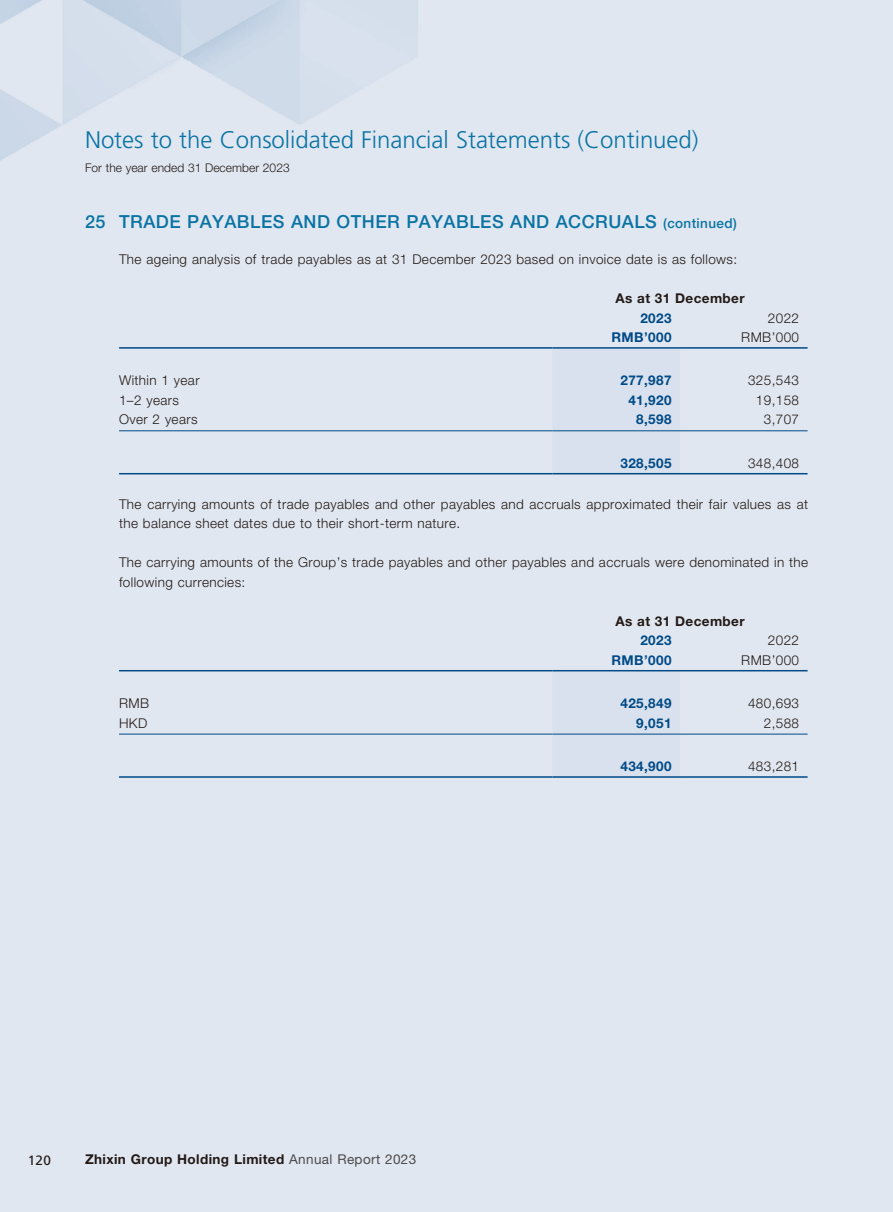
<style>
.page{position:relative;width:893px;height:1212px;background:#fff}
.page>*{position:absolute;margin:0;border:0;box-sizing:border-box;transform-origin:0 0}
.t1{font:300 24px "Frutiger LT Std";color:#0a73a4}
.t2{font:500 18px "Helvetica Neue LT Std";letter-spacing:.03em;color:#0a73a4}
.t3{font:300 13.5px/19.5px "Helvetica Neue LT Std";letter-spacing:.03em;color:#231916}
.t4{font:700 13.5px "Helvetica Neue LT Std";letter-spacing:.03em;color:#231916}
.t5{font:700 13.5px "Helvetica Neue LT Std";letter-spacing:.03em;color:#004a87}
.t6{font:13.5px "Frutiger LT Std";color:#231916}
.t7{font:300 12px "Helvetica Neue LT Std";letter-spacing:.005em;color:#231916}
.s1{font-size:13.5px}
.s2{font-weight:400;color:#4d4a4a}
</style>
<div class="page">
<div style="left:552px;top:349px;width:128px;height:124px;background:#d8e1ed"></div>
<hr style="left:119px;top:347px;width:433px;height:2px;background:#004a87">
<hr style="left:552px;top:347px;width:128px;height:2px;background:#004a87">
<hr style="left:680px;top:347px;width:128px;height:2px;background:#004a87">
<hr style="left:119px;top:430px;width:433px;height:1px;background:#004a87">
<hr style="left:552px;top:430px;width:128px;height:1px;background:#004a87">
<hr style="left:680px;top:430px;width:128px;height:1px;background:#004a87">
<hr style="left:119px;top:473px;width:433px;height:1px;background:#004a87">
<hr style="left:552px;top:473px;width:128px;height:1px;background:#004a87">
<hr style="left:680px;top:473px;width:128px;height:1px;background:#004a87">
<div style="left:552px;top:671px;width:128px;height:105px;background:#d8e1ed"></div>
<hr style="left:119px;top:670px;width:433px;height:1px;background:#004a87">
<hr style="left:552px;top:670px;width:128px;height:1px;background:#004a87">
<hr style="left:680px;top:670px;width:128px;height:1px;background:#004a87">
<hr style="left:119px;top:734px;width:433px;height:1px;background:#004a87">
<hr style="left:552px;top:734px;width:128px;height:1px;background:#004a87">
<hr style="left:680px;top:734px;width:128px;height:1px;background:#004a87">
<hr style="left:119px;top:776px;width:433px;height:2px;background:#004a87">
<hr style="left:552px;top:776px;width:128px;height:2px;background:#004a87">
<hr style="left:680px;top:776px;width:128px;height:2px;background:#004a87">
<h1 class="t1" style="left:85px;top:126px;width:615px">Notes to the Consolidated Financial Statements (Continued)</h1>
<p class="t7" style="left:85px;top:160px;width:206px">For the year ended 31 December 2023</p>
<h2 class="t2" style="left:85px;top:210px;width:653px">25 TRADE PAYABLES AND OTHER PAYABLES AND ACCRUALS <span class="s1">(continued)</span></h2>
<p class="t3" style="left:119px;top:249px;width:620px">The ageing analysis of trade payables as at 31 December 2023 based on invoice date is as follows:</p>
<p class="t4" style="left:615px;top:290px;width:131px">As at 31 December</p>
<p class="t5" style="left:640px;top:309px;width:33px">2023</p>
<p class="t3" style="left:768px;top:308px;width:33px">2022</p>
<p class="t5" style="left:611px;top:329px;width:62px">RMB’000</p>
<p class="t3" style="left:741px;top:327px;width:59px">RMB’000</p>
<p class="t3" style="left:119px;top:370px;width:82px">Within 1 year</p>
<p class="t5" style="left:620px;top:372px;width:53px">277,987</p>
<p class="t3" style="left:748px;top:370px;width:53px">325,543</p>
<p class="t3" style="left:119px;top:390px;width:61px">1–2 years</p>
<p class="t5" style="left:628px;top:392px;width:45px">41,920</p>
<p class="t3" style="left:756px;top:390px;width:45px">19,158</p>
<p class="t3" style="left:119px;top:409px;width:80px">Over 2 years</p>
<p class="t5" style="left:636px;top:411px;width:37px">8,598</p>
<p class="t3" style="left:764px;top:409px;width:37px">3,707</p>
<p class="t5" style="left:620px;top:455px;width:53px">328,505</p>
<p class="t3" style="left:748px;top:453px;width:53px">348,408</p>
<p class="t3" style="left:119px;top:494px;width:691px">The carrying amounts of trade payables and other payables and accruals approximated their fair values as at the balance sheet dates due to their short-term nature.</p>
<p class="t3" style="left:119px;top:552px;width:691px">The carrying amounts of the Group’s trade payables and other payables and accruals were denominated in the following currencies:</p>
<p class="t4" style="left:615px;top:613px;width:131px">As at 31 December</p>
<p class="t5" style="left:640px;top:632px;width:33px">2023</p>
<p class="t3" style="left:768px;top:630px;width:33px">2022</p>
<p class="t5" style="left:611px;top:652px;width:62px">RMB’000</p>
<p class="t3" style="left:741px;top:650px;width:59px">RMB’000</p>
<p class="t3" style="left:119px;top:693px;width:32px">RMB</p>
<p class="t5" style="left:620px;top:695px;width:53px">425,849</p>
<p class="t3" style="left:748px;top:693px;width:53px">480,693</p>
<p class="t3" style="left:119px;top:713px;width:30px">HKD</p>
<p class="t5" style="left:636px;top:714px;width:37px">9,051</p>
<p class="t3" style="left:764px;top:713px;width:37px">2,588</p>
<p class="t5" style="left:620px;top:758px;width:53px">434,900</p>
<p class="t3" style="left:748px;top:756px;width:53px">483,281</p>
<p class="t6" style="left:28px;top:1152px;width:25px">120</p>
<p class="t4" style="left:85px;top:1150px;width:333px">Zhixin Group Holding Limited <span class="s2">Annual Report 2023</span></p>
</div>
